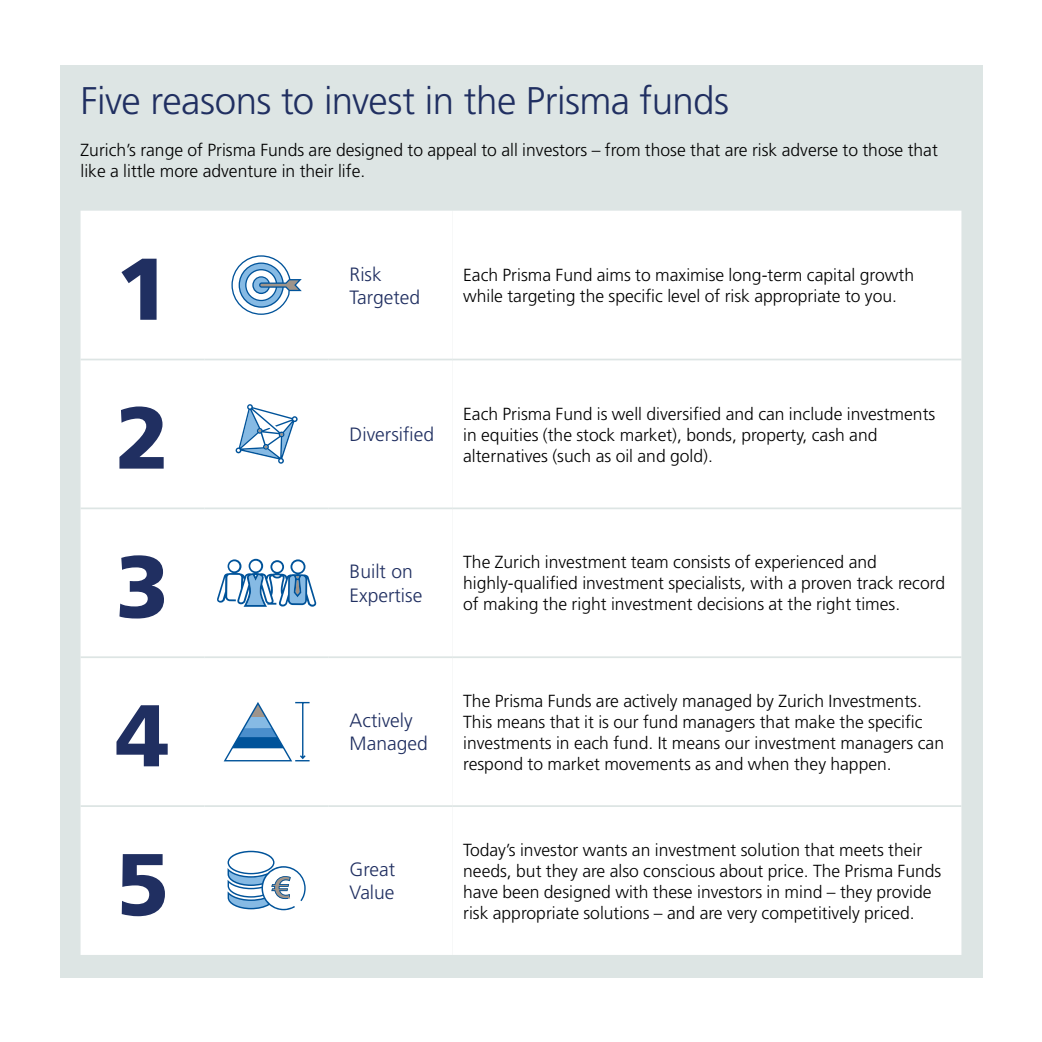
<style>
.page{position:relative;width:1042px;height:1042px;background:#fff}
.page>*{position:absolute;margin:0;border:0;box-sizing:border-box;transform-origin:0 0}
.t1{font:900 87.5px "Frutiger";color:#202f61}
.t2{font:300 38.5px "Frutiger";letter-spacing:-.015em;color:#202f61}
.t3{font:300 19.25px/23.1px "Frutiger";color:#202f61}
.t4{font:300 17.5px/21px "Frutiger";color:#000}
</style>
<div class="page">
<div style="left:60px;top:64px;width:922px;height:913px;background:#dde5e4"></div>
<div style="left:81px;top:211px;width:372px;height:744px;background:#fff"></div>
<div style="left:453px;top:211px;width:508px;height:744px;background:#fff"></div>
<hr style="left:81px;top:359px;width:124px;height:1px;background:#dde5e4">
<hr style="left:205px;top:359px;width:124px;height:1px;background:#dde5e4">
<hr style="left:329px;top:359px;width:124px;height:1px;background:#dde5e4">
<hr style="left:453px;top:359px;width:508px;height:1px;background:#dde5e4">
<hr style="left:81px;top:507px;width:124px;height:2px;background:#dde5e4">
<hr style="left:205px;top:507px;width:124px;height:2px;background:#dde5e4">
<hr style="left:329px;top:507px;width:124px;height:2px;background:#dde5e4">
<hr style="left:453px;top:507px;width:508px;height:2px;background:#dde5e4">
<hr style="left:81px;top:656px;width:124px;height:2px;background:#dde5e4">
<hr style="left:205px;top:656px;width:124px;height:2px;background:#dde5e4">
<hr style="left:329px;top:656px;width:124px;height:2px;background:#dde5e4">
<hr style="left:453px;top:656px;width:508px;height:2px;background:#dde5e4">
<hr style="left:81px;top:805px;width:124px;height:2px;background:#dde5e4">
<hr style="left:205px;top:805px;width:124px;height:2px;background:#dde5e4">
<hr style="left:329px;top:805px;width:124px;height:2px;background:#dde5e4">
<hr style="left:453px;top:805px;width:508px;height:2px;background:#dde5e4">
<svg style="left:231px;top:255px;width:71px;height:60px;background:#bcd2e5"></svg>
<svg style="left:236px;top:404px;width:62px;height:60px;background:#c2d7e8"></svg>
<svg style="left:217px;top:559px;width:99px;height:48px;background:#a4c3dc"></svg>
<svg style="left:224px;top:702px;width:85px;height:59px;background:#c1d6e7"></svg>
<svg style="left:227px;top:851px;width:79px;height:59px;background:#c3d6e6"></svg>
<h2 class="t2" style="left:81px;top:79px;width:650px">Five reasons to invest in the Prisma funds</h2>
<p class="t4" style="left:81px;top:140px;width:859px">Zurich’s range of Prisma Funds are designed to appeal to all investors – from those that are risk adverse to those that like a little more adventure in their life.</p>
<h1 class="t1" style="left:116px;top:236px;width:55px">1</h1>
<p class="t3" style="left:350px;top:263px;width:72px">Risk<br>Targeted</p>
<p class="t4" style="left:463px;top:265px;width:452px">Each Prisma Fund aims to maximise long-term capital growth while targeting the specific level of risk appropriate to you.</p>
<h1 class="t1" style="left:116px;top:385px;width:55px">2</h1>
<p class="t3" style="left:350px;top:423px;width:86px">Diversified</p>
<p class="t4" style="left:463px;top:403px;width:474px">Each Prisma Fund is well diversified and can include investments in equities (the stock market), bonds, property, cash and alternatives (such as oil and gold).</p>
<h1 class="t1" style="left:116px;top:534px;width:55px">3</h1>
<p class="t3" style="left:350px;top:560px;width:74px">Built on<br>Expertise</p>
<p class="t4" style="left:463px;top:552px;width:483px">The Zurich investment team consists of experienced and highly-qualified investment specialists, with a proven track record of making the right investment decisions at the right times.</p>
<h1 class="t1" style="left:116px;top:683px;width:55px">4</h1>
<p class="t3" style="left:350px;top:709px;width:80px">Actively<br>Managed</p>
<h1 class="t1" style="left:116px;top:831px;width:55px">5</h1>
<p class="t3" style="left:350px;top:858px;width:47px">Great<br>Value</p>
<p class="t4" style="left:463px;top:690px;width:482px">The Prisma Funds are actively managed by Zurich Investments.<br>This means that it is our fund managers that make the specific investments in each fund. It means our investment managers can respond to market movements as and when they happen.</p>
<p class="t4" style="left:463px;top:839px;width:480px">Today’s investor wants an investment solution that meets their needs, but they are also conscious about price. The Prisma Funds have been designed with these investors in mind – they provide risk appropriate solutions – and are very competitively priced.</p>
</div>
